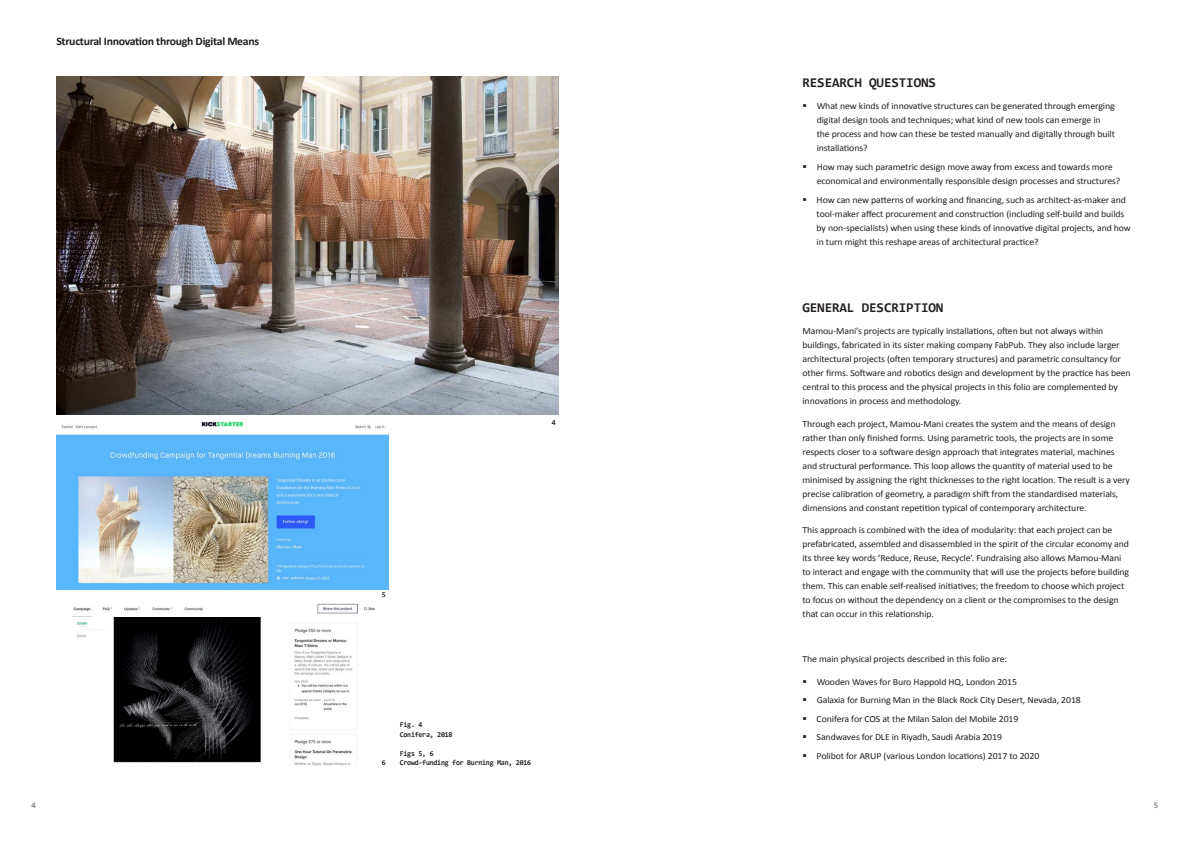
<style>
.page{position:relative;width:1191px;height:842px;background:#fff}
.page>*{position:absolute;margin:0;border:0;box-sizing:border-box;transform-origin:0 0}
.t1{font:700 13.4px "Consolas";letter-spacing:-.01em;color:#231f20}
.t2{font:700 11.5px "Calibri";letter-spacing:-.025em;color:#231f20}
.t3{font:9.4px/14px "Calibri";letter-spacing:-.01em;color:#231f20;scale:1.04 1}
.t4{font:700 8.4px "Consolas";color:#808285}
.t5{font:700 7.4px/9.5px "Consolas";letter-spacing:-.03em;color:#231f20}
</style>
<div class="page">
<img style="left:72px;top:604px;width:302px;height:14px">
<img style="left:56px;top:77px;width:502px;height:338px">
<img style="left:57px;top:419px;width:331px;height:170px">
<img style="left:77px;top:618px;width:276px;height:147px">
<p class="t2" style="left:56px;top:34px;width:204px">Structural Innovation through Digital Means</p>
<p class="t5" style="left:552px;top:418px;width:5px">4</p>
<p class="t5" style="left:382px;top:590px;width:5px">5</p>
<p class="t5" style="left:382px;top:758px;width:5px">6</p>
<p class="t5" style="left:400px;top:720px;width:54px">Fig. 4<br>Conifera, 2018</p>
<p class="t5" style="left:400px;top:749px;width:133px">Figs 5, 6<br>Crowd-funding for Burning Man, 2016</p>
<h1 class="t1" style="left:802px;top:74px;width:135px">RESEARCH QUESTIONS</h1>
<p class="t3" style="left:816px;top:99px;width:288px">What new kinds of innovative structures can be generated through emerging digital design tools and techniques; what kind of new tools can emerge in the process and how can these be tested manually and digitally through built installations?</p>
<p class="t3" style="left:816px;top:160px;width:293px">How may such parametric design move away from excess and towards more economical and environmentally responsible design processes and structures?</p>
<p class="t3" style="left:816px;top:192px;width:304px">How can new patterns of working and financing, such as architect-as-maker and tool-maker affect procurement and construction (including self-build and builds by non-specialists) when using these kinds of innovative digital projects, and how in turn might this reshape areas of architectural practice?</p>
<h1 class="t1" style="left:802px;top:299px;width:142px">GENERAL DESCRIPTION</h1>
<p class="t3" style="left:802px;top:324px;width:317px">Mamou-Mani’s projects are typically installations, often but not always within buildings, fabricated in its sister making company FabPub. They also include larger architectural projects (often temporary structures) and parametric consultancy for other firms. Software and robotics design and development by the practice has been central to this process and the physical projects in this folio are complemented by innovations in process and methodology.</p>
<p class="t3" style="left:802px;top:417px;width:316px">Through each project, Mamou-Mani creates the system and the means of design rather than only finished forms. Using parametric tools, the projects are in some respects closer to a software design approach that integrates material, machines and structural performance. This loop allows the quantity of material used to be minimised by assigning the right thicknesses to the right location. The result is a very precise calibration of geometry, a paradigm shift from the standardised materials, dimensions and constant repetition typical of contemporary architecture.</p>
<p class="t3" style="left:802px;top:523px;width:316px">This approach is combined with the idea of modularity: that each project can be prefabricated, assembled and disassembled in the spirit of the circular economy and its three key words ‘Reduce, Reuse, Recycle’. Fundraising also allows Mamou-Mani to interact and engage with the community that will use the projects before building them. This can enable self-realised initiatives; the freedom to choose which project to focus on without the dependency on a client or the compromises to the design that can occur in this relationship.</p>
<p class="t3" style="left:802px;top:652px;width:198px">The main physical projects described in this folio are:</p>
<p class="t3" style="left:816px;top:672px;width:256px;line-height:18.5px">Wooden Waves for Buro Happold HQ, London 2015<br>Galaxia for Burning Man in the Black Rock City Desert, Nevada, 2018<br>Conifera for COS at the Milan Salon del Mobile 2019<br>Sandwaves for DLE in Riyadh, Saudi Arabia 2019<br>Polibot for ARUP (various London locations) 2017 to 2020</p>
<p class="t4" style="left:32px;top:800px;width:6px">4</p>
<p class="t4" style="left:1153px;top:800px;width:6px">5</p>
</div>
